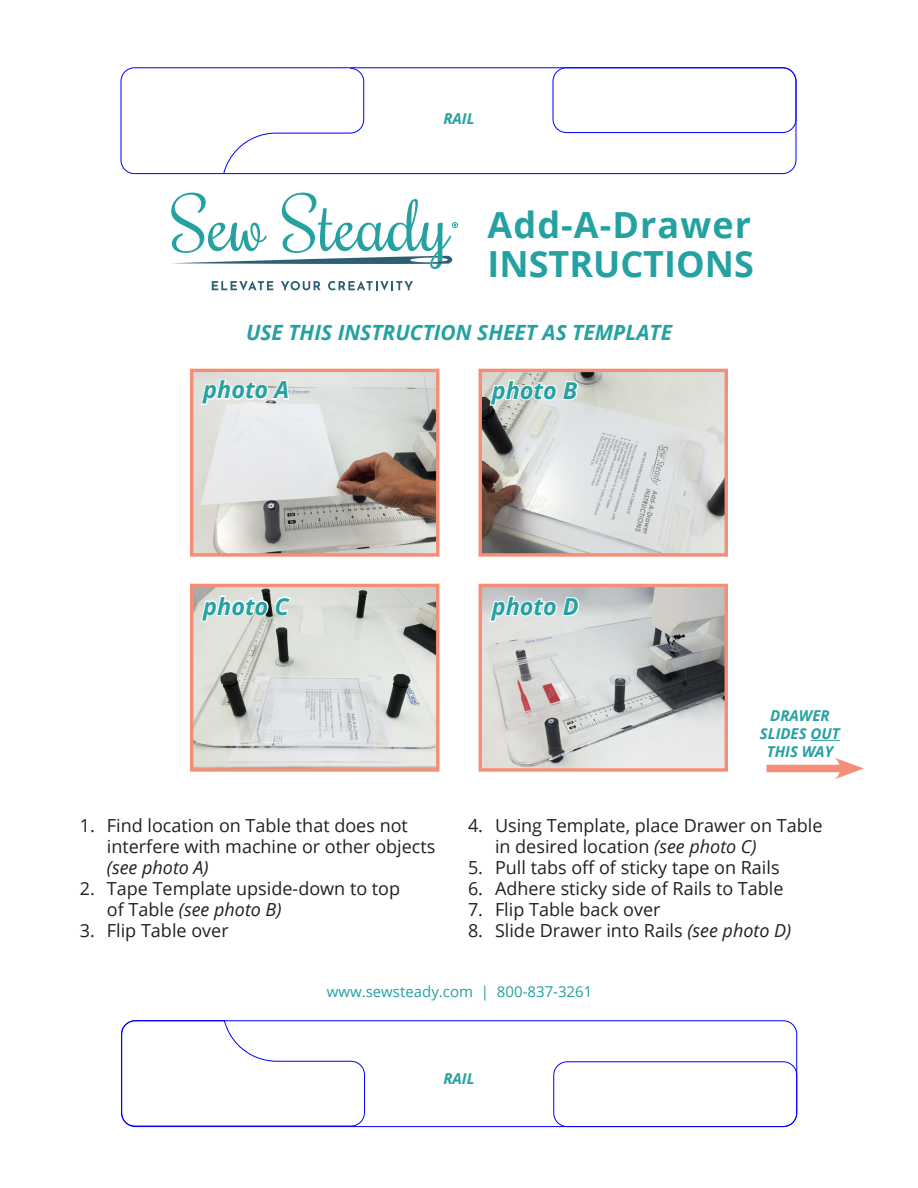
<style>
.page{position:relative;width:918px;height:1188px;background:#fff}
.page>*{position:absolute;margin:0;border:0;box-sizing:border-box;transform-origin:0 0}
.t1{font:700 36px "Open Sans";letter-spacing:.03em;color:#25a1a2}
.t2{font:700 36px "Open Sans";color:#25a1a2}
.t3{font:italic 700 23.4px "Open Sans";color:#25a1a2}
.t4{font:italic 700 21px "Open Sans";color:#25a1a2}
.t5{font:18px/21px "Open Sans";color:#231f20}
.t6{font:italic 700 15px/18px "Open Sans";color:#25a1a2;text-align:center}
.t7{font:15px "Open Sans";color:#25a1a2}
.s1{font-style:italic}
</style>
<div class="page">
<svg style="left:121px;top:67px;width:675px;height:107px"></svg>
<svg style="left:553px;top:67px;width:243px;height:66px"></svg>
<hr style="left:134px;top:173px;width:90px;height:1px;background:#00f">
<svg style="left:121px;top:1020px;width:676px;height:107px"></svg>
<svg style="left:553px;top:1061px;width:244px;height:66px"></svg>
<svg style="left:212px;top:281px;width:61px;height:10px"></svg>
<svg style="left:281px;top:281px;width:40px;height:9px"></svg>
<svg style="left:328px;top:281px;width:85px;height:10px"></svg>
<svg style="left:171px;top:193px;width:287px;height:76px"></svg>
<svg style="left:811px;top:740px;width:29px;height:1px"></svg>
<div style="left:766px;top:765px;width:81px;height:7px;background:#f58e76"></div>
<svg style="left:835px;top:758px;width:29px;height:21px"></svg>
<img style="left:194px;top:373px;width:241px;height:180px">
<div style="left:190px;top:369px;width:249px;height:188px;border:3px solid #f58e76"></div>
<svg style="left:200px;top:371px;width:90px;height:35px"></svg>
<img style="left:483px;top:373px;width:241px;height:180px">
<div style="left:479px;top:369px;width:249px;height:188px;border:3px solid #f58e76"></div>
<svg style="left:488px;top:379px;width:92px;height:28px"></svg>
<img style="left:194px;top:588px;width:241px;height:180px">
<div style="left:190px;top:584px;width:249px;height:188px;border:3px solid #f58e76"></div>
<svg style="left:200px;top:594px;width:93px;height:28px"></svg>
<img style="left:483px;top:588px;width:241px;height:180px">
<div style="left:479px;top:584px;width:249px;height:188px;border:3px solid #f58e76"></div>
<svg style="left:488px;top:595px;width:93px;height:28px"></svg>
<p class="t6" style="left:443px;top:109px;width:33px">RAIL</p>
<p class="t1" style="left:488px;top:199px;width:265px">Add-A-Drawer</p>
<p class="t2" style="left:488px;top:238px;width:268px">INSTRUCTIONS</p>
<p class="t4" style="left:246px;top:318px;width:428px">USE THIS INSTRUCTION SHEET AS TEMPLATE</p>
<p class="t3" style="left:203px;top:373px;width:87px">photo A</p>
<p class="t3" style="left:492px;top:374px;width:87px">photo B</p>
<p class="t3" style="left:203px;top:589px;width:87px">photo C</p>
<p class="t3" style="left:492px;top:590px;width:89px">photo D</p>
<p class="t6" style="left:760px;top:706px;width:81px">DRAWER<br>SLIDES OUT<br>THIS WAY</p>
<p class="t5" style="left:107px;top:815px;width:330px;text-indent:-27px">1. Find location on Table that does not interfere with machine or other objects <span class="s1">(see photo A)</span></p>
<p class="t5" style="left:107px;top:878px;width:295px;text-indent:-27px">2. Tape Template upside-down to top of Table <span class="s1">(see photo B)</span></p>
<p class="t5" style="left:80px;top:920px;width:150px">3. Flip Table over</p>
<p class="t5" style="left:495px;top:815px;width:329px;text-indent:-27px">4. Using Template, place Drawer on Table in desired location <span class="s1">(see photo C)</span></p>
<p class="t5" style="left:468px;top:857px;width:313px">5. Pull tabs off of sticky tape on Rails</p>
<p class="t5" style="left:468px;top:878px;width:317px">6. Adhere sticky side of Rails to Table</p>
<p class="t5" style="left:468px;top:899px;width:194px">7. Flip Table back over</p>
<p class="t5" style="left:468px;top:920px;width:325px">8. Slide Drawer into Rails <span class="s1">(see photo D)</span></p>
<p class="t7" style="left:327px;top:981px;width:267px">www.sewsteady.com | 800-837-3261</p>
<p class="t6" style="left:443px;top:1069px;width:33px">RAIL</p>
</div>
